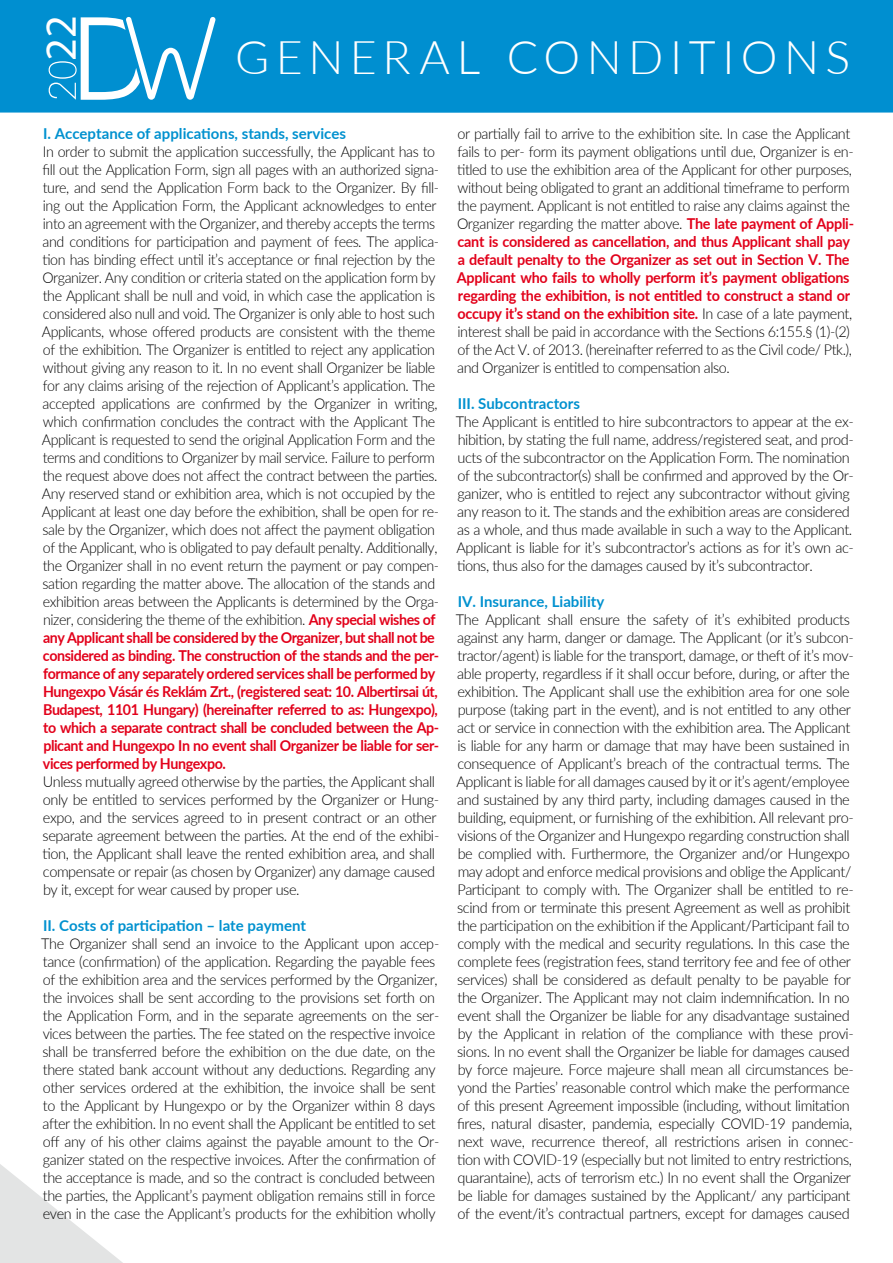
<style>
.page{position:relative;width:893px;height:1263px;background:#fff}
.page>*{position:absolute;margin:0;border:0;box-sizing:border-box;transform-origin:0 0}
.t1{font:300 46.5px "Lato";letter-spacing:.14em;color:#fff}
.t2{font:44.4px "Myriad Pro";color:#fff}
.t3{font:300 15px/18px "Lato";letter-spacing:-.03em;color:#000}
.t4{font:300 15px/18px "Lato";letter-spacing:-.03em;color:#000;scale:.95 1}
.t5{font:300 15px/18px "Lato";letter-spacing:-.03em;color:#000;scale:.96 1}
.t6{font:700 15px "Lato";color:#0091cf}
.s1{font-weight:700;color:#e2001a}
</style>
<div class="page">
<svg style="left:0;top:1164px;width:123px;height:99px"></svg>
<div style="left:0;top:0;width:893px;height:113px;background:#008fd0"></div>
<svg style="left:49px;top:17px;width:167px;height:83px"></svg>
<h2 class="t2" style="left:34px;top:61px;width:47px;rotate:-90deg">22</h2>
<h1 class="t1" style="left:235px;top:25px;width:617px">GENERAL CONDITIONS</h1>
<p class="t6" style="left:43px;top:122px;width:304px">I. Acceptance of applications, stands, services</p>
<p class="t4" style="left:42px;top:142px;width:420px">In order to submit the application successfully, the Applicant has to fill out the Application Form, sign all pages with an authorized signa&shy;ture, and send the Application Form back to the Organizer. By fill&shy;ing out the Application Form, the Applicant acknowledges to enter into an agreement with the Organizer, and thereby accepts the terms and conditions for participation and payment of fees. The applica&shy;tion has binding effect until it’s acceptance or final rejection by the Organizer. Any condition or criteria stated on the application form by the Applicant shall be null and void, in which case the application is considered also null and void. The Organizer is only able to host such Applicants, whose offered products are consistent with the theme of the exhibition. The Organizer is entitled to reject any application without giving any reason to it. In no event shall Organizer be liable for any claims arising of the rejection of Applicant’s application. The accepted applications are confirmed by the Organizer in writing, which confirmation concludes the contract with the Applicant The Applicant is requested to send the original Application Form and the terms and conditions to Organizer by mail service. Failure to perform the request above does not affect the contract between the parties.<br>Any reserved stand or exhibition area, which is not occupied by the Applicant at least one day before the exhibition, shall be open for re&shy;sale by the Organizer, which does not affect the payment obligation of the Applicant, who is obligated to pay default penalty. Additionally, the Organizer shall in no event return the payment or pay compen&shy;sation regarding the matter above. The allocation of the stands and exhibition areas between the Applicants is determined by the Orga&shy;nizer, considering the theme of the exhibition. <span class="s1">Any special wishes of any Applicant shall be considered by the Organizer, but shall not be considered as binding. The construction of the stands and the per&shy;formance of any separately ordered services shall be performed by Hungexpo Vásár és Reklám Zrt., (registered seat: 10. Albertirsai út, Budapest, 1101 Hungary) (hereinafter referred to as: Hungexpo), to which a separate contract shall be concluded between the Ap&shy;plicant and Hungexpo In no event shall Organizer be liable for ser&shy;vices performed by Hungexpo.</span></p>
<p class="t3" style="left:42px;top:772px;width:398px">Unless mutually agreed otherwise by the parties, the Applicant shall only be entitled to services performed by the Organizer or Hung&shy;expo, and the services agreed to in present contract or an other separate agreement between the parties. At the end of the exhibi&shy;tion, the Applicant shall leave the rented exhibition area, and shall compensate or repair (as chosen by Organizer) any damage caused by it, except for wear caused by proper use.</p>
<p class="t6" style="left:43px;top:914px;width:265px">II. Costs of participation – late payment</p>
<p class="t5" style="left:41px;top:934px;width:416px">The Organizer shall send an invoice to the Applicant upon accep&shy;tance (confirmation) of the application. Regarding the payable fees of the exhibition area and the services performed by the Organizer, the invoices shall be sent according to the provisions set forth on the Application Form, and in the separate agreements on the ser&shy;vices between the parties. The fee stated on the respective invoice shall be transferred before the exhibition on the due date, on the there stated bank account without any deductions. Regarding any other services ordered at the exhibition, the invoice shall be sent to the Applicant by Hungexpo or by the Organizer within 8 days after the exhibition. In no event shall the Applicant be entitled to set off any of his other claims against the payable amount to the Or&shy;ganizer stated on the respective invoices. After the confirmation of the acceptance is made, and so the contract is concluded between the parties, the Applicant’s payment obligation remains still in force even in the case the Applicant’s products for the exhibition wholly</p>
<p class="t5" style="left:457px;top:124px;width:415px">or partially fail to arrive to the exhibition site. In case the Applicant fails to per- form its payment obligations until due, Organizer is en&shy;titled to use the exhibition area of the Applicant for other purposes, without being obligated to grant an additional timeframe to perform the payment. Applicant is not entitled to raise any claims against the Organizer regarding the matter above. <span class="s1">The late payment of Appli&shy;cant is considered as cancellation, and thus Applicant shall pay a default penalty to the Organizer as set out in Section V. The Applicant who fails to wholly perform it’s payment obligations regarding the exhibition, is not entitled to construct a stand or occupy it’s stand on the exhibition site.</span> In case of a late payment, interest shall be paid in accordance with the Sections 6:155.§ (1)-(2) of the Act V. of 2013. (hereinafter referred to as the Civil code/ Ptk.), and Organizer is entitled to compensation also.</p>
<p class="t6" style="left:458px;top:392px;width:124px">III. Subcontractors</p>
<p class="t3" style="left:456px;top:412px;width:400px">The Applicant is entitled to hire subcontractors to appear at the ex&shy;hibition, by stating the full name, address/registered seat, and prod&shy;ucts of the subcontractor on the Application Form. The nomination of the subcontractor(s) shall be confirmed and approved by the Or&shy;ganizer, who is entitled to reject any subcontractor without giving any reason to it. The stands and the exhibition areas are considered as a whole, and thus made available in such a way to the Applicant.<br>Applicant is liable for it’s subcontractor’s actions as for it’s own ac&shy;tions, thus also for the damages caused by it’s subcontractor.</p>
<p class="t6" style="left:458px;top:590px;width:148px">IV. Insurance, Liability</p>
<p class="t3" style="left:456px;top:610px;width:400px">The Applicant shall ensure the safety of it’s exhibited products against any harm, danger or damage. The Applicant (or it’s subcon&shy;tractor/agent) is liable for the transport, damage, or theft of it’s mov&shy;able property, regardless if it shall occur before, during, or after the exhibition. The Applicant shall use the exhibition area for one sole purpose (taking part in the event), and is not entitled to any other act or service in connection with the exhibition area. The Applicant is liable for any harm or damage that may have been sustained in consequence of Applicant’s breach of the contractual terms. The Applicant is liable for all damages caused by it or it’s agent/employee and sustained by any third party, including damages caused in the building, equipment, or furnishing of the exhibition. All relevant pro&shy;visions of the Organizer and Hungexpo regarding construction shall be complied with. Furthermore, the Organizer and/or Hungexpo may adopt and enforce medical provisions and oblige the Applicant/ Participant to comply with. The Organizer shall be entitled to re&shy;scind from or terminate this present Agreement as well as prohibit the participation on the exhibition if the Applicant/Participant fail to comply with the medical and security regulations. In this case the complete fees (registration fees, stand territory fee and fee of other services) shall be considered as default penalty to be payable for the Organizer. The Applicant may not claim indemnification. In no event shall the Organizer be liable for any disadvantage sustained by the Applicant in relation of the compliance with these provi&shy;sions. In no event shall the Organizer be liable for damages caused by force majeure. Force majeure shall mean all circumstances be&shy;yond the Parties’ reasonable control which make the performance of this present Agreement impossible (including, without limitation fires, natural disaster, pandemia, especially COVID-19 pandemia, next wave, recurrence thereof, all restrictions arisen in connec&shy;tion with COVID-19 (especially but not limited to entry restrictions, quarantaine), acts of terrorism etc.) In no event shall the Organizer be liable for damages sustained by the Applicant/ any participant of the event/it’s contractual partners, except for damages caused</p>
</div>
